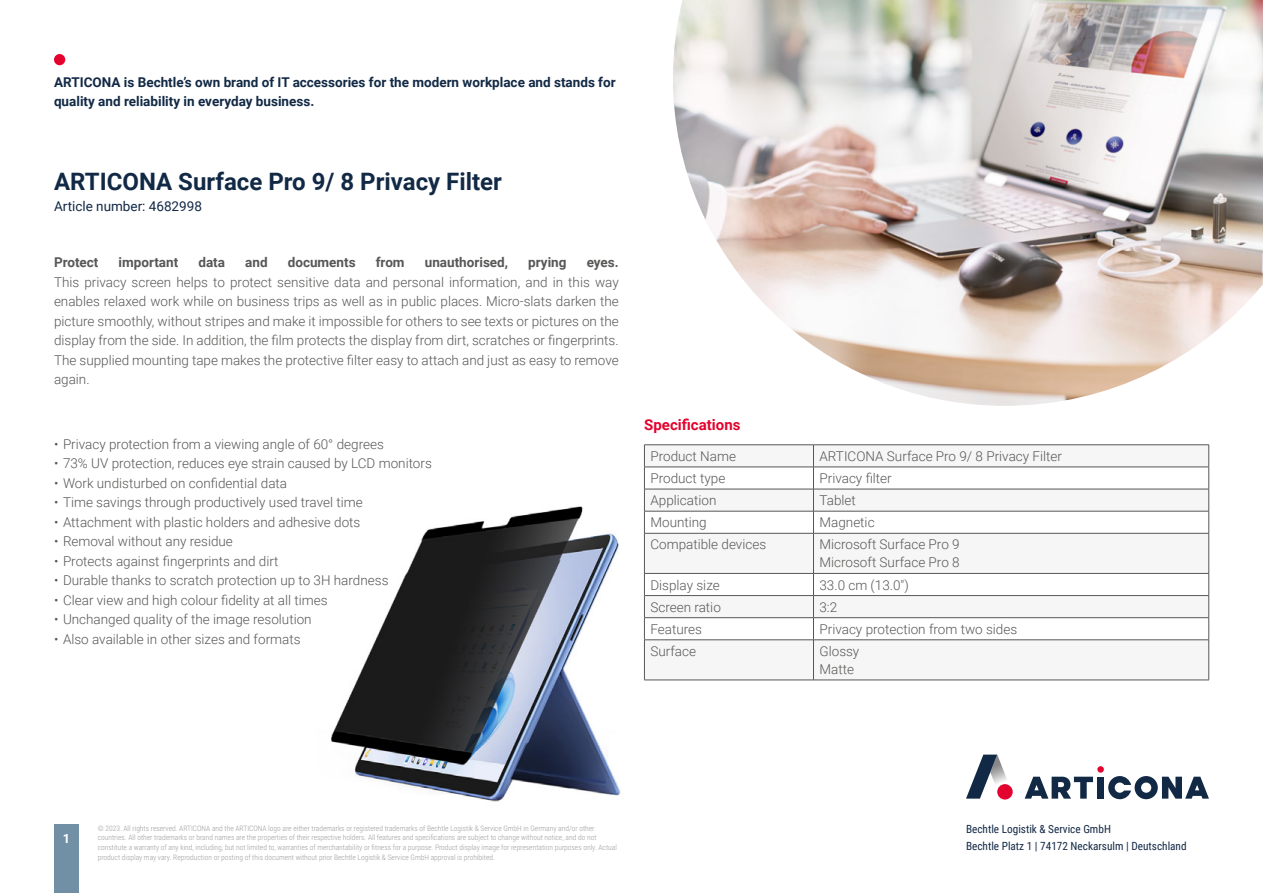
<style>
.page{position:relative;width:1263px;height:893px;background:#fff}
.page>*{position:absolute;margin:0;border:0;box-sizing:border-box;transform-origin:0 0}
.t1{font:700 24px "Roboto";color:#122945}
.t2{font:700 15px "Roboto";color:#e4032e}
.t3{font:300 13.5px/19.5px "Roboto";color:#575756}
.t4{font:700 13.5px/19.5px "Roboto";color:#122945}
.t5{font:700 13.5px "Roboto";color:#575756}
.t6{font:13.5px "Roboto";color:#122945}
.t7{font:700 12.75px "Roboto";color:#fff}
.t8{font:11.25px/16.5px "Roboto Condensed";color:#122945}
.t9{font:300 7.5px/9.8px "Roboto Condensed";color:#9d9d9c}
</style>
<div class="page">
<img style="left:331px;top:506px;width:290px;height:296px">
<div style="left:54px;top:825px;width:25px;height:68px;background:#7190a6"></div>
<div style="left:54px;top:54px;width:11px;height:11px;background:#e4032e;border-radius:50%"></div>
<div style="left:1097px;top:766px;width:7px;height:7px;background:#e4032e;border-radius:50%"></div>
<svg style="left:1025px;top:777px;width:68px;height:22px"></svg>
<div style="left:1097px;top:777px;width:7px;height:22px;background:#122945"></div>
<svg style="left:1108px;top:776px;width:101px;height:23px"></svg>
<svg style="left:966px;top:755px;width:47px;height:44px"></svg>
<div style="left:997px;top:784px;width:16px;height:15px;background:#e4032e;border-radius:50%"></div>
<img style="left:673px;top:0;width:590px;height:406px">
<svg style="left:645px;top:534px;width:563px;height:146px;fill:#f6f6f6"></svg>
<svg style="left:644px;top:445px;width:565px;height:88px"></svg>
<hr style="left:644px;top:533px;width:169px;height:1px;background:#575756">
<hr style="left:644px;top:533px;width:1px;height:40px;background:#575756">
<hr style="left:813px;top:533px;width:396px;height:1px;background:#575756">
<hr style="left:813px;top:533px;width:1px;height:40px;background:#575756">
<hr style="left:1208px;top:533px;width:1px;height:40px;background:#575756">
<hr style="left:644px;top:573px;width:169px;height:1px;background:#575756">
<hr style="left:813px;top:573px;width:396px;height:1px;background:#575756">
<hr style="left:644px;top:595px;width:169px;height:1px;background:#575756">
<hr style="left:813px;top:595px;width:396px;height:1px;background:#575756">
<hr style="left:644px;top:617px;width:169px;height:1px;background:#575756">
<svg style="left:644px;top:574px;width:1px;height:66px"></svg>
<hr style="left:813px;top:617px;width:396px;height:1px;background:#575756">
<svg style="left:813px;top:574px;width:1px;height:66px"></svg>
<svg style="left:1208px;top:574px;width:1px;height:66px"></svg>
<hr style="left:644px;top:640px;width:169px;height:1px;background:#575756">
<hr style="left:644px;top:640px;width:1px;height:40px;background:#575756">
<hr style="left:813px;top:640px;width:396px;height:1px;background:#575756">
<hr style="left:813px;top:640px;width:1px;height:40px;background:#575756">
<hr style="left:1208px;top:640px;width:1px;height:40px;background:#575756">
<hr style="left:644px;top:680px;width:169px;height:1px;background:#575756">
<hr style="left:813px;top:680px;width:396px;height:1px;background:#575756">
<p class="t4" style="left:54px;top:72px;width:563px">ARTICONA is Bechtle’s own brand of IT accessories for the modern workplace and stands for quality and reliability in everyday business.</p>
<h1 class="t1" style="left:54px;top:165px;width:449px">ARTICONA Surface Pro 9/ 8 Privacy Filter</h1>
<p class="t6" style="left:54px;top:197px;width:149px">Article number: 4682998</p>
<p class="t5" style="left:54px;top:253px;width:46px">Protect</p>
<p class="t5" style="left:119px;top:253px;width:61px">important</p>
<p class="t5" style="left:198px;top:253px;width:28px">data</p>
<p class="t5" style="left:245px;top:253px;width:24px">and</p>
<p class="t5" style="left:288px;top:253px;width:69px">documents</p>
<p class="t5" style="left:376px;top:253px;width:30px">from</p>
<p class="t5" style="left:425px;top:253px;width:85px">unauthorised,</p>
<p class="t5" style="left:528px;top:253px;width:40px">prying</p>
<p class="t5" style="left:587px;top:253px;width:34px">eyes.</p>
<p class="t3" style="left:54px;top:272px;width:566px;text-align:justify">This privacy screen helps to protect sensitive data and personal information, and in this way enables relaxed work while on business trips as well as in public places. Micro-slats darken the picture smoothly, without stripes and make it impossible for others to see texts or pictures on the display from the side. In addition, the film protects the display from dirt, scratches or fingerprints.<br>The supplied mounting tape makes the protective filter easy to attach and just as easy to remove again.</p>
<p class="t3" style="left:54px;top:434px;width:331px">• Privacy protection from a viewing angle of 60° degrees</p>
<p class="t3" style="left:54px;top:453px;width:379px">• 73% UV protection, reduces eye strain caused by LCD monitors</p>
<p class="t3" style="left:54px;top:473px;width:235px">• Work undisturbed on confidential data</p>
<p class="t3" style="left:54px;top:492px;width:310px">• Time savings through productively used travel time</p>
<p class="t3" style="left:54px;top:512px;width:308px">• Attachment with plastic holders and adhesive dots</p>
<p class="t3" style="left:54px;top:531px;width:180px">• Removal without any residue</p>
<p class="t3" style="left:54px;top:551px;width:226px">• Protects against fingerprints and dirt</p>
<p class="t3" style="left:54px;top:570px;width:336px">• Durable thanks to scratch protection up to 3H hardness</p>
<p class="t3" style="left:54px;top:590px;width:275px">• Clear view and high colour fidelity at all times</p>
<p class="t3" style="left:54px;top:609px;width:259px">• Unchanged quality of the image resolution</p>
<p class="t3" style="left:54px;top:629px;width:248px">• Also available in other sizes and formats</p>
<p class="t2" style="left:644px;top:414px;width:98px">Specifications</p>
<p class="t3" style="left:650px;top:446px;width:87px">Product Name</p>
<p class="t3" style="left:819px;top:446px;width:244px">ARTICONA Surface Pro 9/ 8 Privacy Filter</p>
<p class="t3" style="left:650px;top:468px;width:76px">Product type</p>
<p class="t3" style="left:819px;top:468px;width:74px">Privacy filter</p>
<p class="t3" style="left:650px;top:490px;width:67px">Application</p>
<p class="t3" style="left:819px;top:490px;width:38px">Tablet</p>
<p class="t3" style="left:650px;top:512px;width:58px">Mounting</p>
<p class="t3" style="left:819px;top:512px;width:57px">Magnetic</p>
<p class="t3" style="left:650px;top:534px;width:117px">Compatible devices</p>
<p class="t3" style="left:819px;top:535px;width:142px;line-height:18px">Microsoft Surface Pro 9<br>Microsoft Surface Pro 8</p>
<p class="t3" style="left:650px;top:574px;width:71px">Display size</p>
<p class="t3" style="left:819px;top:574px;width:91px">33.0 cm (13.0")</p>
<p class="t3" style="left:650px;top:597px;width:72px">Screen ratio</p>
<p class="t3" style="left:819px;top:597px;width:19px">3:2</p>
<p class="t3" style="left:650px;top:619px;width:53px">Features</p>
<p class="t3" style="left:819px;top:619px;width:199px">Privacy protection from two sides</p>
<p class="t3" style="left:650px;top:641px;width:47px">Surface</p>
<p class="t3" style="left:819px;top:642px;width:41px;line-height:18px">Glossy<br>Matte</p>
<p class="t9" style="left:98px;top:823px;width:521px">© 2023. All rights reserved. ARTICONA and the ARTICONA logo are either trademarks or registered trademarks of Bechtle Logistik &amp; Service GmbH in Germany and/or other countries. All other trademarks or brand names are the properties of their respective holders. All features and specifications are subject to change without notice, and do not constitute a warranty of any kind, including, but not limited to, warranties of merchantability or fitness for a purpose. Product display image for representation purposes only. Actual product display may vary. Reproduction or posting of this document without prior Bechtle Logistik &amp; Service GmbH approval is prohibited.</p>
<p class="t7" style="left:63px;top:829px;width:9px">1</p>
<p class="t8" style="left:966px;top:821px;width:222px">Bechtle Logistik &amp; Service GmbH<br>Bechtle Platz 1 | 74172 Neckarsulm | Deutschland</p>
</div>
